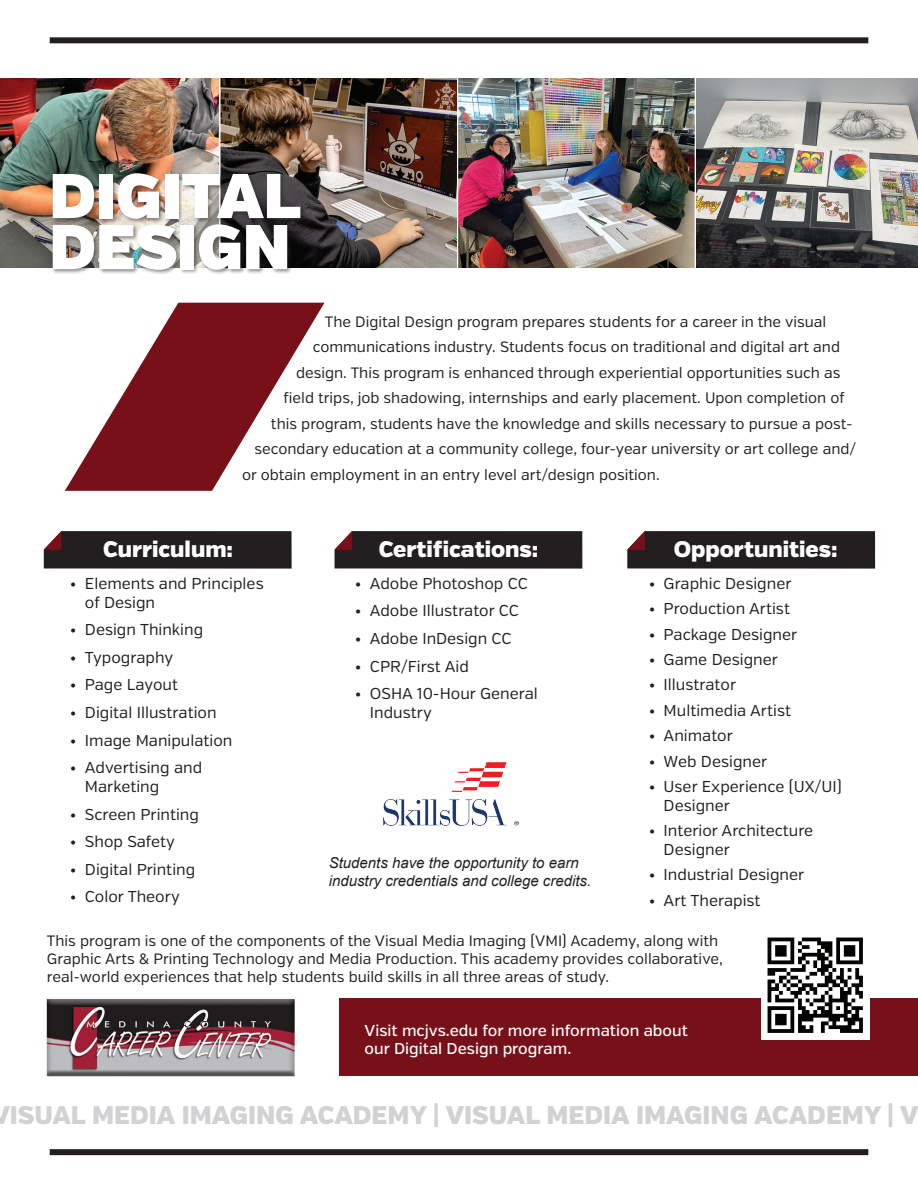
<style>
.page{position:relative;width:918px;height:1188px;background:#fff}
.page>*{position:absolute;margin:0;border:0;box-sizing:border-box;transform-origin:0 0}
.t1{font:63px/51px "Verb Ultra";color:#fff}
.t2{font:900 25.5px "Verb";color:#d1d2d4}
.t3{font:900 22.5px "Verb";color:#fff}
.t4{font:15.75px/18.9px "Verb";color:#231f20}
.t5{font:500 15.75px/18.9px "Verb";color:#fff}
.t6{font:15px/18px "Verb";color:#231f20}
.t7{font:italic 15px/18px "Arial";color:#231f20}
</style>
<div class="page">
<svg style="left:65px;top:303px;width:260px;height:188px;fill:#771018"></svg>
<div style="left:50px;top:37px;width:818px;height:6px;background:#231f20"></div>
<div style="left:50px;top:1149px;width:818px;height:6px;background:#231f20"></div>
<img style="left:46px;top:998px;width:248px;height:78px">
<div style="left:339px;top:998px;width:579px;height:78px;background:#771018"></div>
<img style="left:762px;top:937px;width:108px;height:103px">
<img style="left:0;top:79px;width:918px;height:189px">
<div style="left:51px;top:172px;width:255px;height:103px;background:#231f20;opacity:.5"></div>
<img style="left:383px;top:763px;width:135px;height:63px">
<svg style="left:44px;top:531px;width:248px;height:38px;background:#2b2627"></svg>
<svg style="left:334px;top:531px;width:248px;height:38px;background:#2c2627"></svg>
<svg style="left:627px;top:531px;width:248px;height:38px;background:#2c2627"></svg>
<h1 class="t1" style="left:49px;top:172px;width:253px">DIGITAL<br>DESIGN</h1>
<p class="t6" style="left:325px;top:313px;width:503px">The Digital Design program prepares students for a career in the visual</p>
<p class="t6" style="left:313px;top:338px;width:529px">communications industry. Students focus on traditional and digital art and</p>
<p class="t6" style="left:296px;top:364px;width:546px">design. This program is enhanced through experiential opportunities such as</p>
<p class="t6" style="left:283px;top:389px;width:563px">field trips, job shadowing, internships and early placement. Upon completion of</p>
<p class="t6" style="left:271px;top:415px;width:583px">this program, students have the knowledge and skills necessary to pursue a post-</p>
<p class="t6" style="left:255px;top:440px;width:603px">secondary education at a community college, four-year university or art college and/</p>
<p class="t6" style="left:242px;top:466px;width:419px">or obtain employment in an entry level art/design position.</p>
<h3 class="t3" style="left:103px;top:535px;width:131px">Curriculum:</h3>
<p class="t4" style="left:85px;top:574px;width:180px;text-indent:-15px">• Elements and Principles of Design</p>
<p class="t4" style="left:70px;top:621px;width:135px">• Design Thinking</p>
<p class="t4" style="left:70px;top:648px;width:105px">• Typography</p>
<p class="t4" style="left:70px;top:676px;width:110px">• Page Layout</p>
<p class="t4" style="left:70px;top:703px;width:148px">• Digital Illustration</p>
<p class="t4" style="left:70px;top:731px;width:164px">• Image Manipulation</p>
<p class="t4" style="left:85px;top:758px;width:119px;text-indent:-15px">• Advertising and<br>Marketing</p>
<p class="t4" style="left:70px;top:805px;width:131px">• Screen Printing</p>
<p class="t4" style="left:70px;top:832px;width:107px">• Shop Safety</p>
<p class="t4" style="left:70px;top:860px;width:127px">• Digital Printing</p>
<p class="t4" style="left:70px;top:888px;width:111px">• Color Theory</p>
<h3 class="t3" style="left:379px;top:535px;width:161px">Certifications:</h3>
<p class="t4" style="left:355px;top:574px;width:175px">• Adobe Photoshop CC</p>
<p class="t4" style="left:355px;top:602px;width:166px">• Adobe Illustrator CC</p>
<p class="t4" style="left:355px;top:629px;width:158px">• Adobe InDesign CC</p>
<p class="t4" style="left:355px;top:657px;width:116px">• CPR/First Aid</p>
<p class="t4" style="left:370px;top:684px;width:169px;text-indent:-15px">• OSHA 10-Hour General<br>Industry</p>
<p class="t7" style="left:329px;top:854px;width:264px">Students have the opportunity to earn industry credentials and college credits.</p>
<h3 class="t3" style="left:674px;top:535px;width:166px">Opportunities:</h3>
<p class="t4" style="left:649px;top:574px;width:144px">• Graphic Designer</p>
<p class="t4" style="left:649px;top:600px;width:143px">• Production Artist</p>
<p class="t4" style="left:649px;top:625px;width:150px">• Package Designer</p>
<p class="t4" style="left:649px;top:650px;width:131px">• Game Designer</p>
<p class="t4" style="left:649px;top:676px;width:89px">• Illustrator</p>
<p class="t4" style="left:649px;top:701px;width:144px">• Multimedia Artist</p>
<p class="t4" style="left:649px;top:726px;width:86px">• Animator</p>
<p class="t4" style="left:649px;top:752px;width:120px">• Web Designer</p>
<p class="t4" style="left:664px;top:777px;width:180px;text-indent:-15px">• User Experience (UX/UI)<br>Designer</p>
<p class="t4" style="left:664px;top:822px;width:151px;text-indent:-15px">• Interior Architecture<br>Designer</p>
<p class="t4" style="left:649px;top:866px;width:157px">• Industrial Designer</p>
<p class="t4" style="left:649px;top:891px;width:113px">• Art Therapist</p>
<p class="t6" style="left:47px;top:932px;width:677px">This program is one of the components of the Visual Media Imaging (VMI) Academy, along with<br>Graphic Arts &amp; Printing Technology and Media Production. This academy provides collaborative, real-world experiences that help students build skills in all three areas of study.</p>
<p class="t5" style="left:364px;top:1021px;width:325px">Visit mcjvs.edu for more information about our Digital Design program.</p>
<h2 class="t2" style="left:-9px;top:1099px;width:929px">VISUAL MEDIA IMAGING ACADEMY | VISUAL MEDIA IMAGING ACADEMY | V</h2>
</div>
